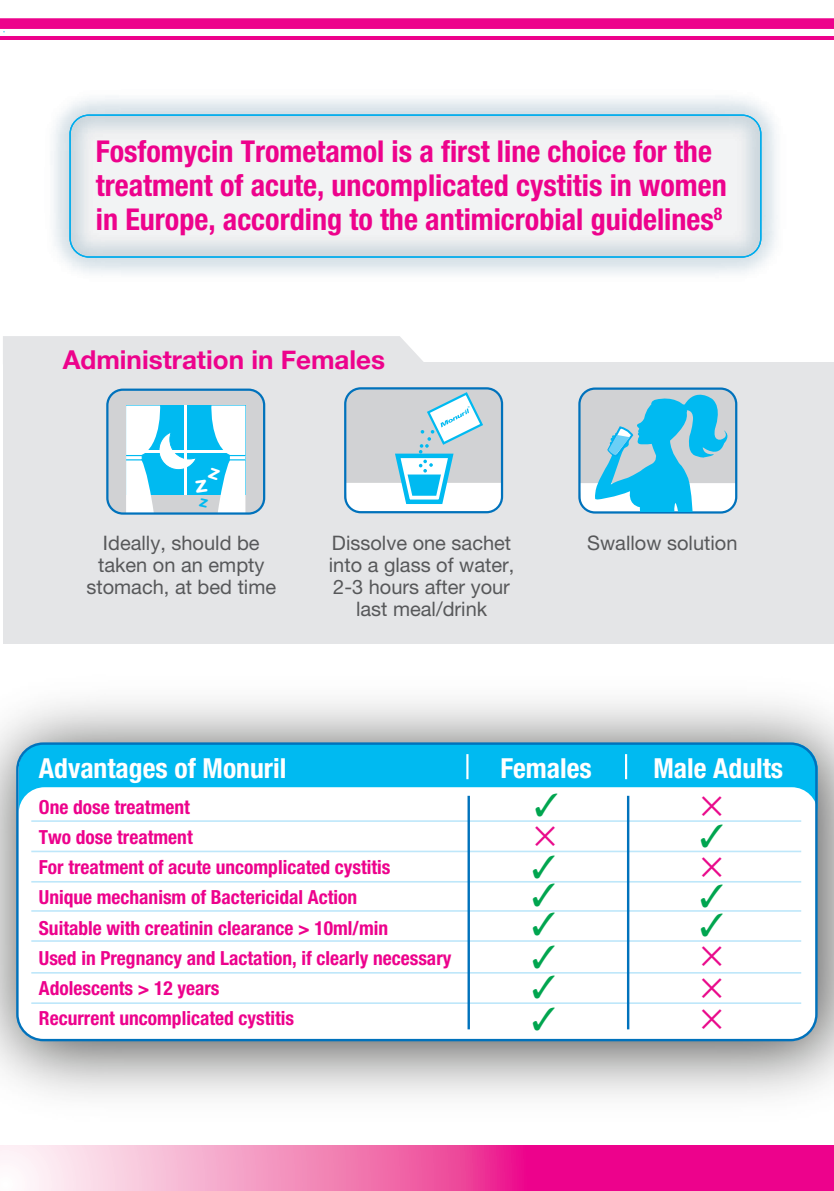
<style>
.page{position:relative;width:834px;height:1191px;background:#fff}
.page>*{position:absolute;margin:0;border:0;box-sizing:border-box;transform-origin:0 0}
.t1{font:32px/30.6px "Zapf Dingbats ITC";color:#00a54f;text-align:justify}
.t2{font:700 condensed 30.2px/34px "Helvetica Neue";color:#ed028c}
.t3{font:700 condensed 27.6px "Helvetica Neue";color:#fff}
.t4{font:700 26px "Helvetica Neue";color:#ed028c}
.t5{font:20px/22px "Helvetica Neue";color:#57585a;text-align:center}
.t6{font:700 condensed 19.4px/30.2px "Helvetica Neue";color:#ed028c}
</style>
<div class="page">
<img style="left:0;top:701px;width:834px;height:396px">
<div style="left:17px;top:744px;width:799px;height:296px;background:#fff;border-radius:26px"></div>
<div style="left:3px;top:362px;width:831px;height:281px;background:#e4e5e7"></div>
<hr style="left:0;top:37px;width:834px;height:3px;background:#ed028c">
<svg style="left:0;top:18px;width:834px;height:11px"></svg>
<svg style="left:0;top:1146px;width:834px;height:45px"></svg>
<img style="left:54px;top:98px;width:723px;height:176px">
<div style="left:69px;top:114px;width:692px;height:144px;border:1px solid #00aeef;border-radius:19px"></div>
<div style="left:344px;top:387px;width:159px;height:126px;border:2px solid #0072bc;border-radius:16px"></div>
<div style="left:107px;top:390px;width:157px;height:123px;background:#d1d2d4;border-radius:16px"></div>
<div style="left:106px;top:388px;width:159px;height:126px;border:2px solid #0072bc;border-radius:16px"></div>
<div style="left:3px;top:336px;width:420px;height:26px;background:#e4e5e7"></div>
<svg style="left:579px;top:387px;width:158px;height:125px"></svg>
<svg style="left:19px;top:743px;width:799px;height:70px;fill:#00baf1"></svg>
<div style="left:16px;top:742px;width:801px;height:299px;border:2px solid #0072bc;border-radius:26px"></div>
<hr style="left:31px;top:820px;width:770px;height:2px;background:#bee7fa">
<hr style="left:31px;top:850px;width:770px;height:2px;background:#bee7fa">
<hr style="left:31px;top:881px;width:770px;height:1px;background:#bee7fa">
<hr style="left:31px;top:940px;width:770px;height:1px;background:#bee7fa">
<hr style="left:31px;top:910px;width:770px;height:1px;background:#bee7fa">
<hr style="left:31px;top:972px;width:770px;height:1px;background:#bee7fa">
<hr style="left:31px;top:1002px;width:770px;height:2px;background:#bee7fa">
<hr style="left:467px;top:796px;width:3px;height:233px;background:#0072bc">
<hr style="left:627px;top:796px;width:2px;height:233px;background:#0072bc">
<hr style="left:466px;top:754px;width:2px;height:25px;background:#fff">
<hr style="left:625px;top:754px;width:2px;height:25px;background:#fff">
<svg style="left:126px;top:405px;width:119px;height:108px"></svg>
<svg style="left:345px;top:390px;width:157px;height:121px"></svg>
<svg style="left:536px;top:793px;width:21px;height:20px"></svg>
<svg style="left:701px;top:796px;width:22px;height:87px"></svg>
<svg style="left:533px;top:882px;width:22px;height:30px"></svg>
<h2 class="t2" style="left:96px;top:133px;width:632px">Fosfomycin Trometamol is a first line choice for the treatment of acute, uncomplicated cystitis in women in Europe, according to the antimicrobial guidelines<sup>8</sup></h2>
<h3 class="t4" style="left:63px;top:339px;width:324px">Administration in Females</h3>
<p class="t5" style="left:86px;top:532px;width:191px">Ideally, should be taken on an empty stomach, at bed time</p>
<p class="t5" style="left:329px;top:532px;width:187px">Dissolve one sachet into a glass of water,<br>2-3 hours after your last meal/drink</p>
<p class="t5" style="left:587px;top:532px;width:152px">Swallow solution</p>
<h3 class="t3" style="left:39px;top:751px;width:249px">Advantages of Monuril</h3>
<h3 class="t3" style="left:500px;top:751px;width:93px">Females</h3>
<h3 class="t3" style="left:653px;top:751px;width:131px">Male Adults</h3>
<p class="t6" style="left:39px;top:791px;width:414px">One dose treatment<br>Two dose treatment<br>For treatment of acute uncomplicated cystitis<br>Unique mechanism of Bactericidal Action<br>Suitable with creatinin clearance &gt; 10ml/min<br>Used in Pregnancy and Lactation, if clearly necessary Adolescents &gt; 12 years<br>Recurrent uncomplicated cystitis</p>
<h1 class="t1" style="left:532px;top:942px;width:26px">✓ ✓ ✓</h1>
</div>
